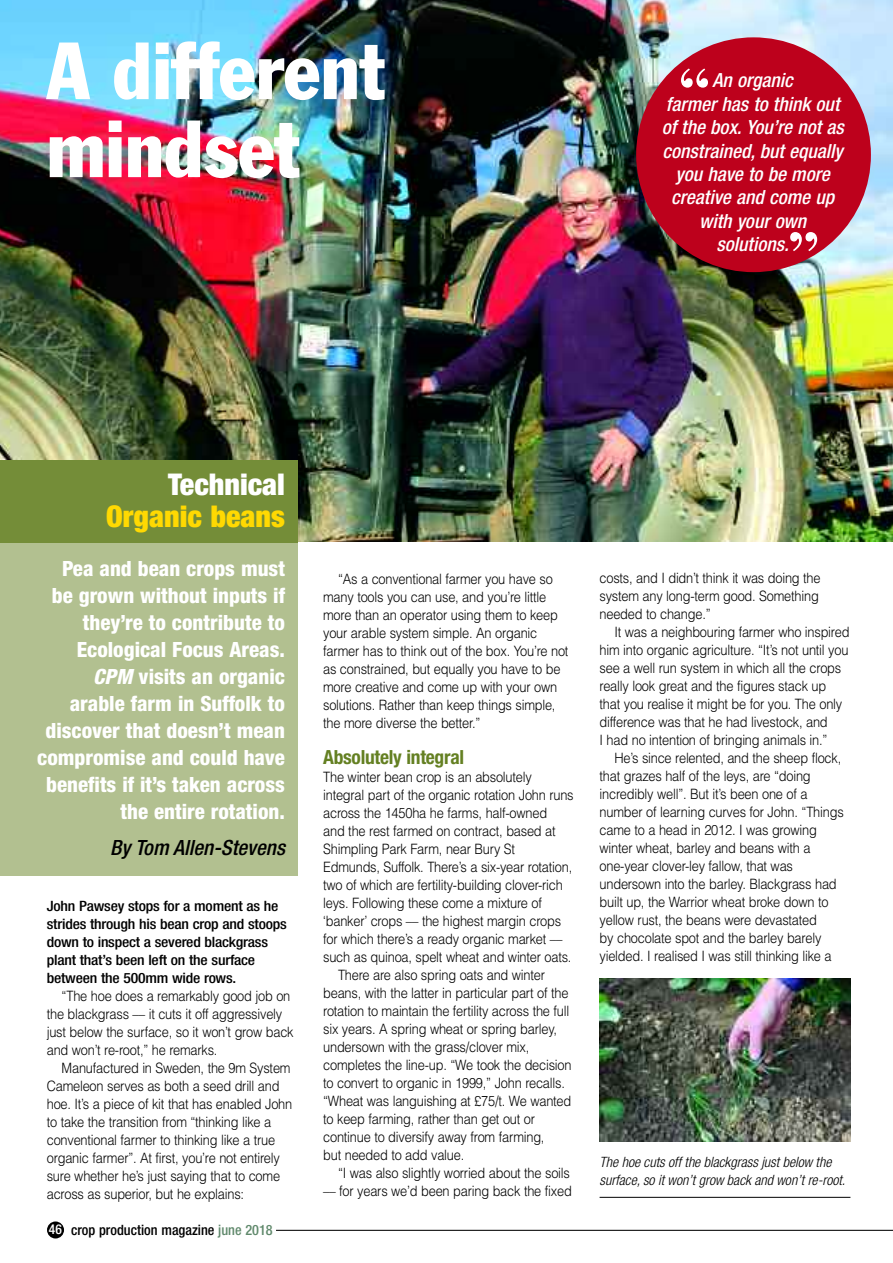
<style>
.page{position:relative;width:893px;height:1263px;background:#fff}
.page>*{position:absolute;margin:0;border:0;box-sizing:border-box;transform-origin:0 0}
.t1{font:condensed 79.5px/78px "Franklin Gothic";color:#fff}
.t2{font:700 58.95px "Bodoni BT";color:#fff}
.t3{font:900 condensed 30px "Helvetica Neue";color:#ffd902}
.t4{font:900 condensed 30px "Helvetica Neue";color:#fff}
.t5{font:800 condensed 21px/27px "Helvetica Neue";color:#fff;text-align:right}
.t6{font:italic 500 condensed 21px "Helvetica Neue";color:#000}
.t7{font:italic 500 condensed 19.5px/23.4px "Helvetica Neue";color:#fff;text-align:center}
.t8{font:700 condensed 19.5px "Helvetica Neue";letter-spacing:-.015em;color:#648022}
.t9{font:300 14.25px/18px "Helvetica";letter-spacing:-.015em;color:#000;scale:.9 1}
.t10{font:500 condensed 14.25px/18px "Helvetica Neue";letter-spacing:-.015em;color:#000;scale:1.1 1}
.t11{font:italic 300 condensed 14.25px/18px "Helvetica Neue";color:#000}
.t12{font:500 condensed 14.25px "Helvetica Neue";letter-spacing:-.015em;color:#000}
.s1{font-style:italic}
.s2{font-size:13.5px;color:#fff}
.s3{color:#60896c}
</style>
<div class="page">
<img style="left:0;top:0;width:893px;height:541px">
<div style="left:0;top:460px;width:298px;height:85px;background:#748d38"></div>
<div style="left:0;top:543px;width:298px;height:333px;background:#b2c090"></div>
<div style="left:636px;top:37px;width:235px;height:235px;background:#bd011c;border-radius:50%"></div>
<img style="left:600px;top:978px;width:250px;height:164px">
<hr style="left:600px;top:1197px;width:250px;height:1px;background:#000">
<div style="left:47px;top:1221px;width:17px;height:17px;background:#000;border-radius:50%"></div>
<hr style="left:276px;top:1230px;width:617px;height:1px;background:#000">
<h1 class="t1" style="left:47px;top:38px;width:340px">A different mindset</h1>
<h2 class="t2" style="left:677px;top:69px;width:35px">“</h2>
<h3 class="t7" style="left:662px;top:70px;width:183px">An organic<br>farmer has to think out of the box. You’re not as constrained, but equally you have to be more creative and come up with your own solutions.</h3>
<h2 class="t2" style="left:787px;top:233px;width:35px">”</h2>
<h3 class="t4" style="left:168px;top:474px;width:118px">Technical</h3>
<h3 class="t3" style="left:106px;top:505px;width:180px">Organic beans</h3>
<p class="t5" style="left:37px;top:557px;width:249px">Pea and bean crops must be grown without inputs if they’re to contribute to<br>Ecological Focus Areas.<br><span class="s1">CPM</span> visits an organic arable farm in Suffolk to discover that doesn’t mean compromise and could have benefits if it’s taken across the entire rotation.</p>
<h3 class="t6" style="left:110px;top:840px;width:176px">By Tom Allen-Stevens</h3>
<p class="t10" style="left:47px;top:898px;width:220px">John Pawsey stops for a moment as he strides through his bean crop and stoops down to inspect a severed blackgrass plant that’s been left on the surface between the 500mm wide rows.</p>
<p class="t9" style="left:47px;top:987px;width:276px;text-indent:15px">“The hoe does a remarkably good job on the blackgrass –– it cuts it off aggressively just below the surface, so it won’t grow back and won’t re-root,” he remarks.</p>
<p class="t9" style="left:47px;top:1059px;width:274px;text-indent:15px">Manufactured in Sweden, the 9m System Cameleon serves as both a seed drill and hoe. It’s a piece of kit that has enabled John to take the transition from “thinking like a conventional farmer to thinking like a true organic farmer”. At first, you’re not entirely sure whether he’s just saying that to come across as superior, but he explains:</p>
<p class="t12" style="left:49px;top:1225px;width:225px"><span class="s2">46</span> crop production magazine <span class="s3">june 2018</span></p>
<p class="t9" style="left:323px;top:570px;width:274px;text-indent:15px">“As a conventional farmer you have so many tools you can use, and you’re little more than an operator using them to keep your arable system simple. An organic farmer has to think out of the box. You’re not as constrained, but equally you have to be more creative and come up with your own solutions. Rather than keep things simple, the more diverse the better.”</p>
<h3 class="t8" style="left:323px;top:750px;width:142px">Absolutely integral</h3>
<p class="t9" style="left:323px;top:768px;width:233px">The winter bean crop is an absolutely</p>
<p class="t9" style="left:323px;top:786px;width:280px">integral part of the organic rotation John runs</p>
<p class="t9" style="left:323px;top:804px;width:250px">across the 1450ha he farms, half-owned</p>
<p class="t9" style="left:323px;top:822px;width:260px">and the rest farmed on contract, based at</p>
<p class="t9" style="left:323px;top:840px;width:215px">Shimpling Park Farm, near Bury St</p>
<p class="t9" style="left:323px;top:858px;width:278px">Edmunds, Suffolk. There’s a six-year rotation,</p>
<p class="t9" style="left:323px;top:876px;width:268px">two of which are fertility-building clover-rich</p>
<p class="t9" style="left:323px;top:894px;width:245px">leys. Following these come a mixture of</p>
<p class="t9" style="left:323px;top:912px;width:266px">‘banker’ crops –– the highest margin crops</p>
<p class="t9" style="left:323px;top:930px;width:267px">for which there’s a ready organic market ––</p>
<p class="t9" style="left:323px;top:948px;width:277px">such as quinoa, spelt wheat and winter oats.</p>
<p class="t9" style="left:338px;top:966px;width:231px">There are also spring oats and winter</p>
<p class="t9" style="left:323px;top:984px;width:274px">beans, with the latter in particular part of the</p>
<p class="t9" style="left:323px;top:1002px;width:275px">rotation to maintain the fertility across the full</p>
<p class="t9" style="left:323px;top:1020px;width:261px">six years. A spring wheat or spring barley,</p>
<p class="t9" style="left:323px;top:1038px;width:231px">undersown with the grass/clover mix,</p>
<p class="t9" style="left:323px;top:1056px;width:278px">completes the line-up. “We took the decision</p>
<p class="t9" style="left:323px;top:1074px;width:270px">to convert to organic in 1999,” John recalls.</p>
<p class="t9" style="left:323px;top:1092px;width:277px">“Wheat was languishing at £75/t. We wanted</p>
<p class="t9" style="left:323px;top:1110px;width:237px">to keep farming, rather than get out or</p>
<p class="t9" style="left:323px;top:1128px;width:247px">continue to diversify away from farming,</p>
<p class="t9" style="left:323px;top:1146px;width:158px">but needed to add value.</p>
<p class="t9" style="left:338px;top:1164px;width:259px">“I was also slightly worried about the soils</p>
<p class="t9" style="left:323px;top:1182px;width:278px">–– for years we’d been paring back the fixed</p>
<p class="t9" style="left:600px;top:569px;width:247px">costs, and I didn’t think it was doing the system any long-term good. Something needed to change.”</p>
<p class="t9" style="left:600px;top:623px;width:279px;text-indent:15px">It was a neighbouring farmer who inspired him into organic agriculture. “It’s not until you see a well run system in which all the crops really look great and the figures stack up that you realise it might be for you. The only difference was that he had livestock, and<br>I had no intention of bringing animals in.”</p>
<p class="t9" style="left:600px;top:749px;width:273px;text-indent:15px">He’s since relented, and the sheep flock, that grazes half of the leys, are “doing incredibly well”. But it’s been one of a number of learning curves for John. “Things came to a head in 2012. I was growing winter wheat, barley and beans with a one-year clover-ley fallow, that was undersown into the barley. Blackgrass had built up, the Warrior wheat broke down to yellow rust, the beans were devastated<br>by chocolate spot and the barley barely yielded. I realised I was still thinking like a</p>
<p class="t11" style="left:600px;top:1154px;width:247px">The hoe cuts off the blackgrass just below the surface, so it won’t grow back and won’t re-root.</p>
</div>
